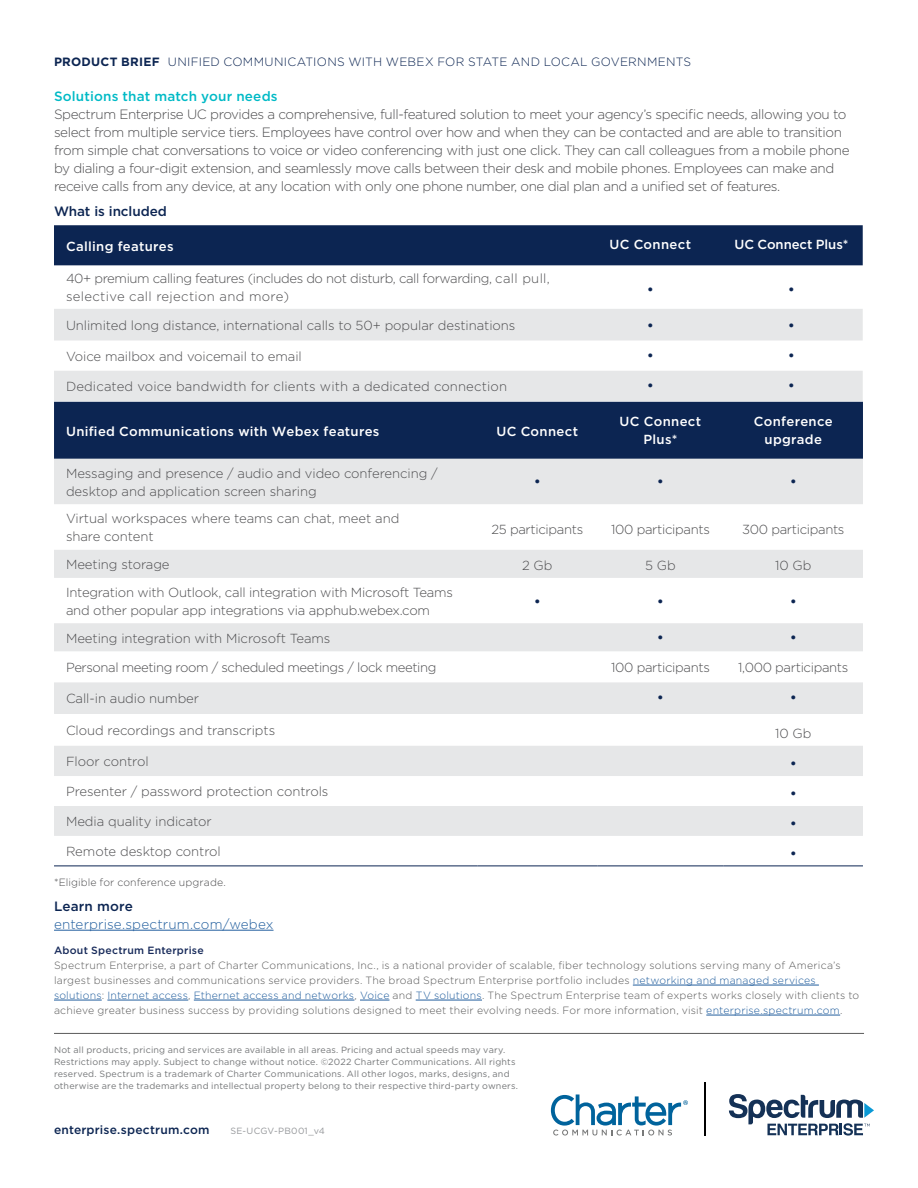
<style>
.page{position:relative;width:918px;height:1188px;background:#fff}
.page>*{position:absolute;margin:0;border:0;box-sizing:border-box;transform-origin:0 0}
.t1{font:300 13.5px/18px "Gotham";letter-spacing:-.03em;color:#4d4d4f}
.t2{font:300 13.5px "Gotham";letter-spacing:.01em;color:#215e9e}
.t3{font:500 13.5px "Gotham";letter-spacing:.015em;color:#00bac6}
.t4{font:500 13.5px "Gotham";letter-spacing:-.005em;color:#0c2552}
.t5{font:300 13.2px/18px "Gotham";letter-spacing:-.005em;color:#4d4d4f}
.t6{font:300 13.2px/18px "Gotham";letter-spacing:-.03em;color:#4d4d4f}
.t7{font:500 13.2px/18px "Gotham";letter-spacing:.025em;color:#fff;text-align:center}
.t8{font:300 13.2px "Gotham";letter-spacing:-.025em;color:#4d4d4f}
.t9{font:700 13.2px "Gotham";color:#0c2552}
.t10{font:500 13.2px "Gotham";letter-spacing:-.005em;color:#fff}
.t11{font:300 12px "Gotham";letter-spacing:.02em;color:#0c2552}
.t12{font:500 12px "Gotham";letter-spacing:.02em;color:#0c2552}
.t13{font:700 12px "Gotham";letter-spacing:.025em;color:#0c2552}
.t14{font:300 10.5px/15px "Gotham";letter-spacing:.02em;color:#5a5a5a}
.t15{font:300 10.5px "Gotham";letter-spacing:.01em;color:#4d4d4f}
.t16{font:500 10.5px "Gotham";letter-spacing:.025em;color:#172a5a}
.t17{font:9px/12px "Gotham";letter-spacing:.02em;color:#757779}
.t18{font:9px "Gotham";letter-spacing:.025em;color:#949699}
.s1{color:#215e9e}
</style>
<div class="page">
<hr style="left:633px;top:985px;width:186px;height:1px;background:#215e9e">
<hr style="left:54px;top:1000px;width:48px;height:1px;background:#215e9e">
<hr style="left:107px;top:1000px;width:81px;height:1px;background:#215e9e">
<hr style="left:194px;top:1000px;width:160px;height:1px;background:#215e9e">
<svg style="left:360px;top:1000px;width:29px;height:1px"></svg>
<hr style="left:416px;top:1000px;width:66px;height:1px;background:#215e9e">
<hr style="left:706px;top:1015px;width:134px;height:1px;background:#215e9e">
<hr style="left:54px;top:1033px;width:810px;height:1px;background:#5a5a5a">
<hr style="left:54px;top:930px;width:220px;height:1px;background:#215e9e">
<hr style="left:704px;top:1082px;width:2px;height:54px;background:#000">
<svg style="left:729px;top:1094px;width:145px;height:42px"></svg>
<svg style="left:551px;top:1094px;width:137px;height:42px"></svg>
<div style="left:54px;top:225px;width:809px;height:40px;background:#0c2552"></div>
<svg style="left:54px;top:309px;width:809px;height:92px;fill:#e6e7e8"></svg>
<div style="left:54px;top:402px;width:809px;height:57px;background:#0c2552"></div>
<svg style="left:54px;top:459px;width:809px;height:377px;fill:#e6e7e8"></svg>
<hr style="left:54px;top:866px;width:423px;height:1px;background:#0c2552">
<hr style="left:477px;top:866px;width:120px;height:1px;background:#0c2552">
<hr style="left:597px;top:866px;width:127px;height:1px;background:#0c2552">
<hr style="left:724px;top:866px;width:139px;height:1px;background:#0c2552">
<p class="t11" style="left:168px;top:54px;width:525px">UNIFIED COMMUNICATIONS WITH WEBEX FOR STATE AND LOCAL GOVERNMENTS</p>
<p class="t3" style="left:54px;top:88px;width:225px">Solutions that match your needs</p>
<p class="t1" style="left:54px;top:105px;width:797px">Spectrum Enterprise UC provides a comprehensive, full-featured solution to meet your agency’s specific needs, allowing you to select from multiple service tiers. Employees have control over how and when they can be contacted and are able to transition from simple chat conversations to voice or video conferencing with just one click. They can call colleagues from a mobile phone by dialing a four-digit extension, and seamlessly move calls between their desk and mobile phones. Employees can make and receive calls from any device, at any location with only one phone number, one dial plan and a unified set of features.</p>
<p class="t4" style="left:54px;top:202px;width:114px">What is included</p>
<p class="t7" style="left:66px;top:237px;width:109px">Calling features</p>
<p class="t7" style="left:610px;top:235px;width:83px">UC Connect</p>
<p class="t10" style="left:734px;top:236px;width:116px">UC Connect Plus*</p>
<p class="t6" style="left:66px;top:269px;width:485px">40+ premium calling features (includes do not disturb, call forwarding, call pull, selective call rejection and more)</p>
<p class="t13" style="left:54px;top:54px;width:107px">PRODUCT BRIEF</p>
<p class="t9" style="left:647px;top:281px;width:8px">•</p>
<p class="t9" style="left:788px;top:281px;width:8px">•</p>
<p class="t5" style="left:66px;top:316px;width:451px">Unlimited long distance, international calls to 50+ popular destinations</p>
<p class="t9" style="left:647px;top:317px;width:8px">•</p>
<p class="t9" style="left:788px;top:317px;width:8px">•</p>
<p class="t5" style="left:66px;top:347px;width:237px">Voice mailbox and voicemail to email</p>
<p class="t9" style="left:647px;top:347px;width:8px">•</p>
<p class="t9" style="left:788px;top:347px;width:8px">•</p>
<p class="t5" style="left:66px;top:377px;width:443px">Dedicated voice bandwidth for clients with a dedicated connection</p>
<p class="t9" style="left:647px;top:377px;width:8px">•</p>
<p class="t9" style="left:788px;top:377px;width:8px">•</p>
<p class="t7" style="left:66px;top:422px;width:315px">Unified Communications with Webex features</p>
<p class="t7" style="left:496px;top:423px;width:83px">UC Connect</p>
<p class="t7" style="left:620px;top:412px;width:83px">UC Connect<br>Plus*</p>
<p class="t7" style="left:754px;top:412px;width:80px">Conference upgrade</p>
<p class="t5" style="left:66px;top:464px;width:373px">Messaging and presence / audio and video conferencing / desktop and application screen sharing</p>
<p class="t9" style="left:534px;top:473px;width:8px">•</p>
<p class="t9" style="left:657px;top:473px;width:8px">•</p>
<p class="t9" style="left:790px;top:473px;width:8px">•</p>
<p class="t5" style="left:66px;top:509px;width:335px">Virtual workspaces where teams can chat, meet and share content</p>
<p class="t8" style="left:491px;top:521px;width:93px">25 participants</p>
<p class="t8" style="left:611px;top:521px;width:100px">100 participants</p>
<p class="t8" style="left:742px;top:521px;width:104px">300 participants</p>
<p class="t5" style="left:66px;top:555px;width:105px">Meeting storage</p>
<p class="t5" style="left:522px;top:556px;width:32px">2 Gb</p>
<p class="t5" style="left:645px;top:556px;width:32px">5 Gb</p>
<p class="t5" style="left:775px;top:556px;width:38px">10 Gb</p>
<p class="t5" style="left:66px;top:583px;width:388px">Integration with Outlook, call integration with Microsoft Teams and other popular app integrations via apphub.webex.com</p>
<p class="t9" style="left:534px;top:593px;width:8px">•</p>
<p class="t9" style="left:657px;top:593px;width:8px">•</p>
<p class="t9" style="left:790px;top:593px;width:8px">•</p>
<p class="t5" style="left:66px;top:628px;width:266px">Meeting integration with Microsoft Teams</p>
<p class="t9" style="left:657px;top:629px;width:8px">•</p>
<p class="t9" style="left:790px;top:629px;width:8px">•</p>
<p class="t6" style="left:66px;top:658px;width:372px">Personal meeting room / scheduled meetings / lock meeting</p>
<p class="t8" style="left:611px;top:659px;width:100px">100 participants</p>
<p class="t8" style="left:738px;top:659px;width:112px">1,000 participants</p>
<p class="t5" style="left:66px;top:689px;width:135px">Call-in audio number</p>
<p class="t9" style="left:657px;top:689px;width:8px">•</p>
<p class="t9" style="left:790px;top:689px;width:8px">•</p>
<p class="t5" style="left:66px;top:721px;width:211px">Cloud recordings and transcripts</p>
<p class="t5" style="left:775px;top:724px;width:38px">10 Gb</p>
<p class="t5" style="left:66px;top:752px;width:84px">Floor control</p>
<p class="t9" style="left:790px;top:755px;width:8px">•</p>
<p class="t5" style="left:66px;top:782px;width:264px">Presenter / password protection controls</p>
<p class="t9" style="left:790px;top:785px;width:8px">•</p>
<p class="t5" style="left:66px;top:812px;width:147px">Media quality indicator</p>
<p class="t9" style="left:790px;top:815px;width:8px">•</p>
<p class="t5" style="left:66px;top:842px;width:156px">Remote desktop control</p>
<p class="t9" style="left:790px;top:845px;width:8px">•</p>
<p class="t15" style="left:54px;top:876px;width:173px">*Eligible for conference upgrade.</p>
<p class="t4" style="left:54px;top:897px;width:80px">Learn more</p>
<p class="t2" style="left:54px;top:916px;width:221px">enterprise.spectrum.com/webex</p>
<p class="t16" style="left:54px;top:943px;width:151px">About Spectrum Enterprise</p>
<p class="t14" style="left:54px;top:958px;width:807px">Spectrum Enterprise, a part of Charter Communications, Inc., is a national provider of scalable, fiber technology solutions serving many of America’s largest businesses and communications service providers. The broad Spectrum Enterprise portfolio includes <span class="s1">networking and managed services solutions</span>: <span class="s1">Internet access</span>, <span class="s1">Ethernet access and networks</span>, <span class="s1">Voice</span> and <span class="s1">TV solutions</span>. The Spectrum Enterprise team of experts works closely with clients to achieve greater business success by providing solutions designed to meet their evolving needs. For more information, visit <span class="s1">enterprise.spectrum.com</span>.</p>
<p class="t17" style="left:54px;top:1044px;width:466px">Not all products, pricing and services are available in all areas. Pricing and actual speeds may vary.<br>Restrictions may apply. Subject to change without notice. ©2022 Charter Communications. All rights reserved. Spectrum is a trademark of Charter Communications. All other logos, marks, designs, and otherwise are the trademarks and intellectual property belong to their respective third-party owners.</p>
<p class="t12" style="left:54px;top:1122px;width:157px">enterprise.spectrum.com</p>
<p class="t18" style="left:230px;top:1125px;width:96px">SE-UCGV-PB001_v4</p>
</div>
